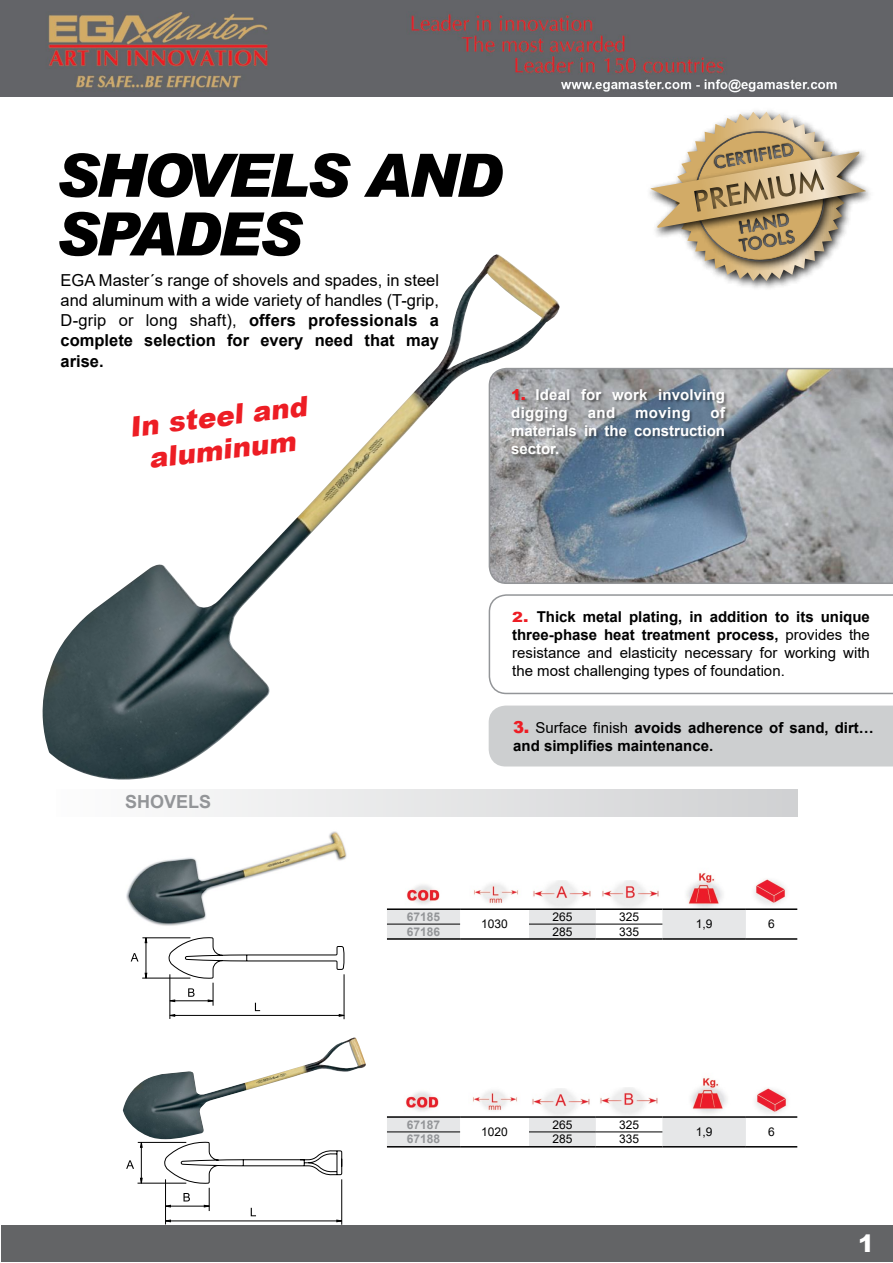
<style>
.page{position:relative;width:893px;height:1263px;background:#fff}
.page>*{position:absolute;margin:0;border:0;box-sizing:border-box;transform-origin:0 0}
.t1{font:italic 900 60px/58.7px "Arial";letter-spacing:-.05em;color:#000}
.t2{font:italic 900 27.75px/33.3px "Arial";color:#ed1d24;text-align:center}
.t3{font:900 24px "Arial";color:#fff}
.t4{font:700 18px "Arial";color:#939598}
.t5{font:16.5px/19.8px "Arial";color:#000;text-align:justify}
.t6{font:700 16.5px "Arial";color:#000}
.t7{font:15px/18px "Arial";color:#000;text-align:justify}
.t8{font:700 15px/18px "Arial";letter-spacing:.01em;color:#fff}
.t9{font:700 15px/18px "Arial";color:#000}
.t10{font:12px "Arial";color:#000}
.t11{font:700 12px "Arial";color:#939598}
.s1{font-weight:700}
.s2{font-weight:900;color:#ed1d24}
.s3{font-weight:900;font-size:14.1px;color:#ed1d24}
.s4{font-weight:900;font-size:16.5px;color:#ed1d24}
.s5{font-weight:400}
</style>
<div class="page">
<div style="left:1px;top:1225px;width:891px;height:37px;background:#636466"></div>
<img style="left:0;top:0;width:893px;height:97px">
<div style="left:561px;top:705px;width:332px;height:61px;background:#cdcfd0"></div>
<svg style="left:561px;top:594px;width:332px;height:100px"></svg>
<div style="left:671px;top:108px;width:184px;height:183px;background:#000;opacity:.87"></div>
<svg style="left:651px;top:112px;width:215px;height:169px"></svg>
<img style="left:126px;top:831px;width:221px;height:95px">
<hr style="left:169px;top:974px;width:1px;height:45px;background:#000">
<hr style="left:344px;top:974px;width:1px;height:45px;background:#000">
<hr style="left:146px;top:942px;width:1px;height:36px;background:#000">
<svg style="left:144px;top:938px;width:4px;height:5px"></svg>
<hr style="left:142px;top:937px;width:48px;height:1px;background:#000">
<hr style="left:142px;top:978px;width:48px;height:1px;background:#000">
<svg style="left:144px;top:972px;width:4px;height:7px"></svg>
<svg style="left:131px;top:953px;width:8px;height:8px"></svg>
<svg style="left:165px;top:937px;width:180px;height:80px"></svg>
<img style="left:123px;top:1037px;width:243px;height:102px">
<hr style="left:165px;top:1179px;width:1px;height:45px;background:#000">
<hr style="left:341px;top:1179px;width:1px;height:46px;background:#000">
<hr style="left:141px;top:1147px;width:1px;height:36px;background:#000">
<svg style="left:140px;top:1138px;width:3px;height:10px"></svg>
<hr style="left:138px;top:1142px;width:48px;height:1px;background:#000">
<hr style="left:138px;top:1183px;width:48px;height:1px;background:#000">
<svg style="left:140px;top:1177px;width:3px;height:7px"></svg>
<svg style="left:126px;top:1160px;width:8px;height:9px"></svg>
<svg style="left:161px;top:1141px;width:182px;height:81px"></svg>
<div style="left:56px;top:789px;width:741px;height:27px;background:linear-gradient(to right,#fdfdfd,#d0d1d2)"></div>
<svg style="left:561px;top:368px;width:332px;height:216px;background:#8a949e"></svg>
<div style="left:511px;top:389px;width:218px;height:68px;background:#000;opacity:.39"></div>
<img style="left:42px;top:254px;width:519px;height:526px">
<img style="left:533px;top:881px;width:58px;height:27px">
<img style="left:602px;top:881px;width:57px;height:27px">
<img style="left:686px;top:873px;width:37px;height:35px">
<img style="left:474px;top:883px;width:45px;height:21px">
<img style="left:754px;top:879px;width:33px;height:26px">
<img style="left:406px;top:885px;width:34px;height:20px">
<svg style="left:387px;top:910px;width:359px;height:28px"></svg>
<hr style="left:387px;top:908px;width:73px;height:2px;background:#000">
<hr style="left:460px;top:908px;width:69px;height:2px;background:#000">
<hr style="left:529px;top:908px;width:67px;height:2px;background:#000">
<hr style="left:596px;top:908px;width:66px;height:2px;background:#000">
<hr style="left:662px;top:908px;width:84px;height:2px;background:#000">
<hr style="left:746px;top:908px;width:51px;height:2px;background:#000">
<hr style="left:387px;top:938px;width:73px;height:2px;background:#000">
<hr style="left:460px;top:938px;width:69px;height:2px;background:#000">
<hr style="left:529px;top:938px;width:67px;height:2px;background:#000">
<hr style="left:596px;top:938px;width:66px;height:2px;background:#000">
<hr style="left:662px;top:938px;width:84px;height:2px;background:#000">
<hr style="left:746px;top:938px;width:51px;height:2px;background:#000">
<hr style="left:387px;top:924px;width:73px;height:1px;background:#000">
<hr style="left:529px;top:924px;width:67px;height:1px;background:#000">
<hr style="left:596px;top:924px;width:66px;height:1px;background:#000">
<img style="left:532px;top:1088px;width:58px;height:28px">
<img style="left:600px;top:1088px;width:58px;height:27px">
<img style="left:690px;top:1078px;width:37px;height:36px">
<img style="left:473px;top:1090px;width:45px;height:21px">
<img style="left:755px;top:1088px;width:33px;height:26px">
<img style="left:405px;top:1092px;width:34px;height:20px">
<svg style="left:387px;top:1118px;width:359px;height:28px"></svg>
<hr style="left:387px;top:1116px;width:73px;height:2px;background:#000">
<hr style="left:460px;top:1116px;width:69px;height:2px;background:#000">
<hr style="left:529px;top:1116px;width:67px;height:2px;background:#000">
<hr style="left:596px;top:1116px;width:66px;height:2px;background:#000">
<hr style="left:662px;top:1116px;width:84px;height:2px;background:#000">
<hr style="left:746px;top:1116px;width:51px;height:2px;background:#000">
<hr style="left:387px;top:1146px;width:73px;height:1px;background:#000">
<hr style="left:460px;top:1146px;width:69px;height:1px;background:#000">
<hr style="left:529px;top:1146px;width:67px;height:1px;background:#000">
<hr style="left:596px;top:1146px;width:66px;height:1px;background:#000">
<hr style="left:662px;top:1146px;width:84px;height:1px;background:#000">
<hr style="left:746px;top:1146px;width:51px;height:1px;background:#000">
<hr style="left:387px;top:1132px;width:73px;height:1px;background:#000">
<hr style="left:529px;top:1132px;width:67px;height:1px;background:#000">
<hr style="left:596px;top:1132px;width:66px;height:1px;background:#000">
<h1 class="t1" style="left:55px;top:145px;width:449px">SHOVELS AND<br>SPADES</h1>
<p class="t5" style="left:61px;top:270px;width:380px">EGA Master´s range of shovels and spades, in steel and aluminum with a wide variety of handles (T-grip, D-grip or long shaft), <span class="s1">offers professionals a complete selection for every need that may</span></p>
<p class="t6" style="left:61px;top:350px;width:45px">arise.</p>
<h2 class="t2" style="left:127px;top:410px;width:180px;rotate:-7deg">In steel and aluminum</h2>
<p class="t4" style="left:125px;top:789px;width:88px">SHOVELS</p>
<p class="t8" style="left:511px;top:386px;width:215px"><span class="s2">1.</span> Ideal for work involving digging</p>
<p class="t8" style="left:511px;top:404px;width:216px;text-align:justify;text-indent:199px">of materials in the construction sector.</p>
<p class="t8" style="left:588px;top:404px;width:29px">and</p>
<p class="t8" style="left:635px;top:404px;width:57px">moving</p>
<p class="t7" style="left:512px;top:608px;width:359px"><span class="s3">2.</span> <span class="s1">Thick metal plating, in addition to its unique three-phase heat treatment process,</span> provides the resistance and elasticity necessary for working with the most challenging types of foundation.</p>
<p class="t9" style="left:513px;top:718px;width:362px"><span class="s4">3.</span> <span class="s5">Surface finish</span> avoids adherence of sand, dirt… and simplifies maintenance.</p>
<p class="t11" style="left:407px;top:909px;width:35px">67185</p>
<p class="t10" style="left:552px;top:909px;width:22px">265</p>
<p class="t10" style="left:619px;top:909px;width:22px">325</p>
<p class="t10" style="left:481px;top:916px;width:28px">1030</p>
<p class="t11" style="left:407px;top:923px;width:35px">67186</p>
<p class="t10" style="left:552px;top:923px;width:22px">285</p>
<p class="t10" style="left:619px;top:923px;width:22px">335</p>
<p class="t10" style="left:696px;top:916px;width:18px">1,9</p>
<p class="t10" style="left:768px;top:916px;width:8px">6</p>
<p class="t11" style="left:407px;top:1116px;width:35px">67187</p>
<p class="t10" style="left:552px;top:1117px;width:22px">265</p>
<p class="t10" style="left:619px;top:1117px;width:22px">325</p>
<p class="t10" style="left:481px;top:1124px;width:28px">1020</p>
<p class="t11" style="left:407px;top:1131px;width:35px">67188</p>
<p class="t10" style="left:552px;top:1131px;width:22px">285</p>
<p class="t10" style="left:619px;top:1131px;width:22px">335</p>
<p class="t10" style="left:696px;top:1124px;width:18px">1,9</p>
<p class="t10" style="left:768px;top:1124px;width:8px">6</p>
<h3 class="t3" style="left:858px;top:1226px;width:18px">1</h3>
</div>
